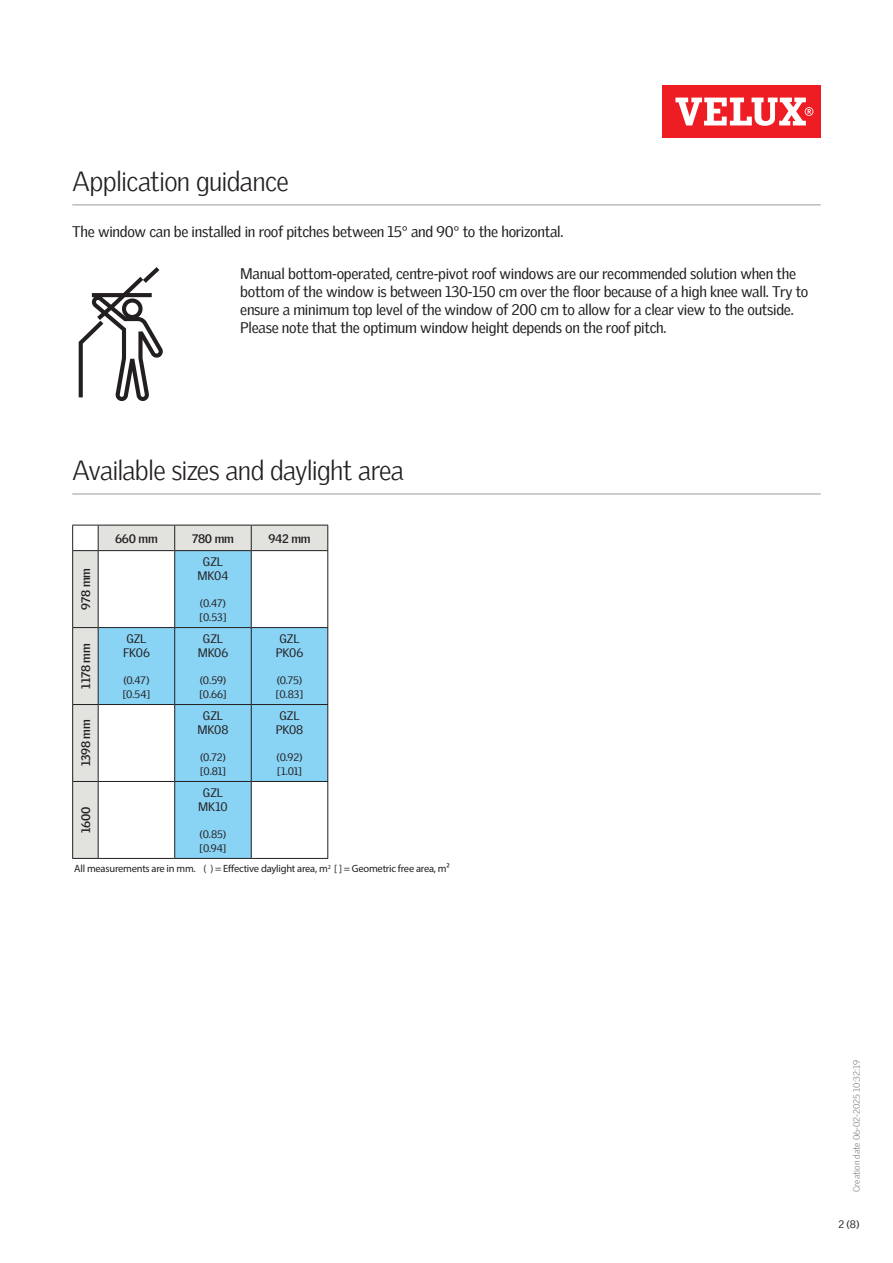
<style>
.page{position:relative;width:893px;height:1263px;background:#fff}
.page>*{position:absolute;margin:0;border:0;box-sizing:border-box;transform-origin:0 0}
.Headline_With_Line_B{font:300 27px "Velux Gothic";letter-spacing:-.03em;color:#231f20}
.Body_Regular{font:15px/18px "Velux Gothic";letter-spacing:-.02em;color:#231f20}
.TableTextVar{font:12px "Velux Gothic";letter-spacing:-.005em;color:#231f20}
.TableHeader{font:700 12px "Velux Gothic";letter-spacing:-.02em;color:#231f20}
.TableHeader_TableTex{font:700 12px "Velux Gothic";letter-spacing:-.02em;color:#231f20}
.TableTextVar-2{font:10.5px/14.2px "Velux Gothic";letter-spacing:-.005em;color:#231f20}
.t1{font:10.5px "Myriad Pro";letter-spacing:-.02em;color:#231f20}
.t2{font:300 9px "Velux Gothic";color:#7c7e81}
</style>
<div class="page">
<div style="left:662px;top:85px;width:159px;height:53px;background:#ee1d23"></div>
<svg style="left:675px;top:98px;width:138px;height:28px"></svg>
<hr style="left:72px;top:204px;width:749px;height:2px;background:#bcbdbb">
<hr style="left:72px;top:493px;width:749px;height:2px;background:#bcbdbb">
<div style="left:73px;top:526px;width:254px;height:332px;background:#e2e2de"></div>
<svg style="left:99px;top:551px;width:228px;height:307px;fill:#89d3f4"></svg>
<hr style="left:98px;top:525px;width:77px;height:1px;background:#231f20">
<hr style="left:175px;top:525px;width:76px;height:1px;background:#231f20">
<svg style="left:174px;top:525px;width:1px;height:25px"></svg>
<hr style="left:251px;top:525px;width:77px;height:1px;background:#231f20">
<svg style="left:251px;top:525px;width:1px;height:25px"></svg>
<svg style="left:327px;top:525px;width:1px;height:25px"></svg>
<svg style="left:72px;top:525px;width:27px;height:26px"></svg>
<hr style="left:72px;top:551px;width:1px;height:76px;background:#231f20">
<hr style="left:98px;top:550px;width:77px;height:1px;background:#231f20">
<hr style="left:98px;top:551px;width:1px;height:76px;background:#231f20">
<hr style="left:175px;top:550px;width:76px;height:1px;background:#231f20">
<hr style="left:174px;top:551px;width:1px;height:76px;background:#231f20">
<hr style="left:251px;top:550px;width:77px;height:1px;background:#231f20">
<hr style="left:251px;top:551px;width:1px;height:76px;background:#231f20">
<hr style="left:327px;top:551px;width:1px;height:76px;background:#231f20">
<svg style="left:72px;top:627px;width:26px;height:1px"></svg>
<hr style="left:72px;top:628px;width:1px;height:76px;background:#231f20">
<hr style="left:98px;top:627px;width:77px;height:1px;background:#231f20">
<hr style="left:98px;top:628px;width:1px;height:76px;background:#231f20">
<hr style="left:175px;top:627px;width:76px;height:1px;background:#231f20">
<hr style="left:174px;top:628px;width:1px;height:76px;background:#231f20">
<hr style="left:251px;top:627px;width:77px;height:1px;background:#231f20">
<hr style="left:251px;top:628px;width:1px;height:76px;background:#231f20">
<hr style="left:327px;top:628px;width:1px;height:76px;background:#231f20">
<svg style="left:72px;top:704px;width:26px;height:1px"></svg>
<hr style="left:72px;top:705px;width:1px;height:76px;background:#231f20">
<hr style="left:98px;top:704px;width:77px;height:1px;background:#231f20">
<hr style="left:98px;top:705px;width:1px;height:76px;background:#231f20">
<hr style="left:175px;top:704px;width:76px;height:1px;background:#231f20">
<hr style="left:174px;top:705px;width:1px;height:76px;background:#231f20">
<hr style="left:251px;top:704px;width:77px;height:1px;background:#231f20">
<hr style="left:251px;top:705px;width:1px;height:76px;background:#231f20">
<hr style="left:327px;top:705px;width:1px;height:76px;background:#231f20">
<svg style="left:72px;top:781px;width:26px;height:1px"></svg>
<hr style="left:72px;top:782px;width:1px;height:76px;background:#231f20">
<svg style="left:72px;top:858px;width:26px;height:1px"></svg>
<hr style="left:98px;top:781px;width:77px;height:1px;background:#231f20">
<hr style="left:98px;top:782px;width:1px;height:76px;background:#231f20">
<hr style="left:98px;top:858px;width:77px;height:1px;background:#231f20">
<hr style="left:175px;top:781px;width:76px;height:1px;background:#231f20">
<hr style="left:174px;top:782px;width:1px;height:76px;background:#231f20">
<hr style="left:175px;top:858px;width:76px;height:1px;background:#231f20">
<hr style="left:251px;top:781px;width:77px;height:1px;background:#231f20">
<hr style="left:251px;top:782px;width:1px;height:76px;background:#231f20">
<hr style="left:327px;top:782px;width:1px;height:76px;background:#231f20">
<hr style="left:251px;top:858px;width:77px;height:1px;background:#231f20">
<svg style="left:79px;top:267px;width:84px;height:134px"></svg>
<p class="Headline_With_Line_B" style="left:72px;top:161px;width:218px">Application guidance</p>
<p class="Body_Regular" style="left:72px;top:221px;width:493px">The window can be installed in roof pitches between 15° and 90° to the horizontal.</p>
<p class="Body_Regular" style="left:240px;top:263px;width:570px">Manual bottom-operated, centre-pivot roof windows are our recommended solution when the bottom of the window is between 130-150 cm over the floor because of a high knee wall. Try to ensure a minimum top level of the window of 200 cm to allow for a clear view to the outside.<br>Please note that the optimum window height depends on the roof pitch.</p>
<p class="Headline_With_Line_B" style="left:72px;top:450px;width:333px">Available sizes and daylight area</p>
<p class="TableHeader" style="left:77px;top:610px;width:43px;rotate:-90deg">978 mm</p>
<p class="TableHeader" style="left:77px;top:689px;width:47px;rotate:-90deg">1178 mm</p>
<p class="TableHeader" style="left:77px;top:766px;width:48px;rotate:-90deg">1398 mm</p>
<p class="TableHeader_TableTex" style="left:115px;top:529px;width:44px">660 mm</p>
<p class="TableHeader_TableTex" style="left:192px;top:529px;width:43px">780 mm</p>
<p class="TableHeader_TableTex" style="left:268px;top:529px;width:44px">942 mm</p>
<p class="TableTextVar" style="left:126px;top:630px;width:22px">GZL</p>
<p class="TableTextVar" style="left:123px;top:643px;width:28px">FK06</p>
<p class="TableTextVar-2" style="left:123px;top:672px;width:29px">(0.47) [0.54]</p>
<p class="TableTextVar" style="left:203px;top:553px;width:22px">GZL</p>
<p class="TableTextVar" style="left:198px;top:566px;width:32px">MK04</p>
<p class="TableTextVar-2" style="left:200px;top:595px;width:28px">(0.47) [0.53]</p>
<p class="TableTextVar" style="left:203px;top:630px;width:22px">GZL</p>
<p class="TableTextVar" style="left:198px;top:643px;width:32px">MK06</p>
<p class="TableTextVar-2" style="left:199px;top:672px;width:29px">(0.59) [0.66]</p>
<p class="TableTextVar" style="left:203px;top:707px;width:22px">GZL</p>
<p class="TableTextVar" style="left:198px;top:720px;width:32px">MK08</p>
<p class="TableTextVar-2" style="left:200px;top:749px;width:27px">(0.72) [0.81]</p>
<p class="TableTextVar" style="left:279px;top:630px;width:22px">GZL</p>
<p class="TableTextVar" style="left:276px;top:643px;width:29px">PK06</p>
<p class="TableTextVar-2" style="left:276px;top:672px;width:29px">(0.75) [0.83]</p>
<p class="TableTextVar" style="left:279px;top:707px;width:22px">GZL</p>
<p class="TableTextVar" style="left:276px;top:720px;width:29px">PK08</p>
<p class="TableTextVar-2" style="left:277px;top:749px;width:27px">(0.92) [1.01]</p>
<p class="TableTextVar" style="left:203px;top:784px;width:22px">GZL</p>
<p class="TableTextVar" style="left:198px;top:797px;width:31px">MK10</p>
<p class="TableTextVar-2" style="left:200px;top:826px;width:28px">(0.85) [0.94]</p>
<p class="t1" style="left:74px;top:862px;width:377px">All measurements are in mm. ( ) = Effective daylight area, m<sup>2</sup> [ ] = Geometric free area, m²</p>
<p class="TableHeader" style="left:77px;top:833px;width:28px;rotate:-90deg">1600</p>
<p class="t2" style="left:850px;top:1192px;width:133px;rotate:-90deg">Creation date 06-02-2025 10:32:19</p>
<p class="TableTextVar-2" style="left:838px;top:1216px;width:23px">2 (8)</p>
</div>
